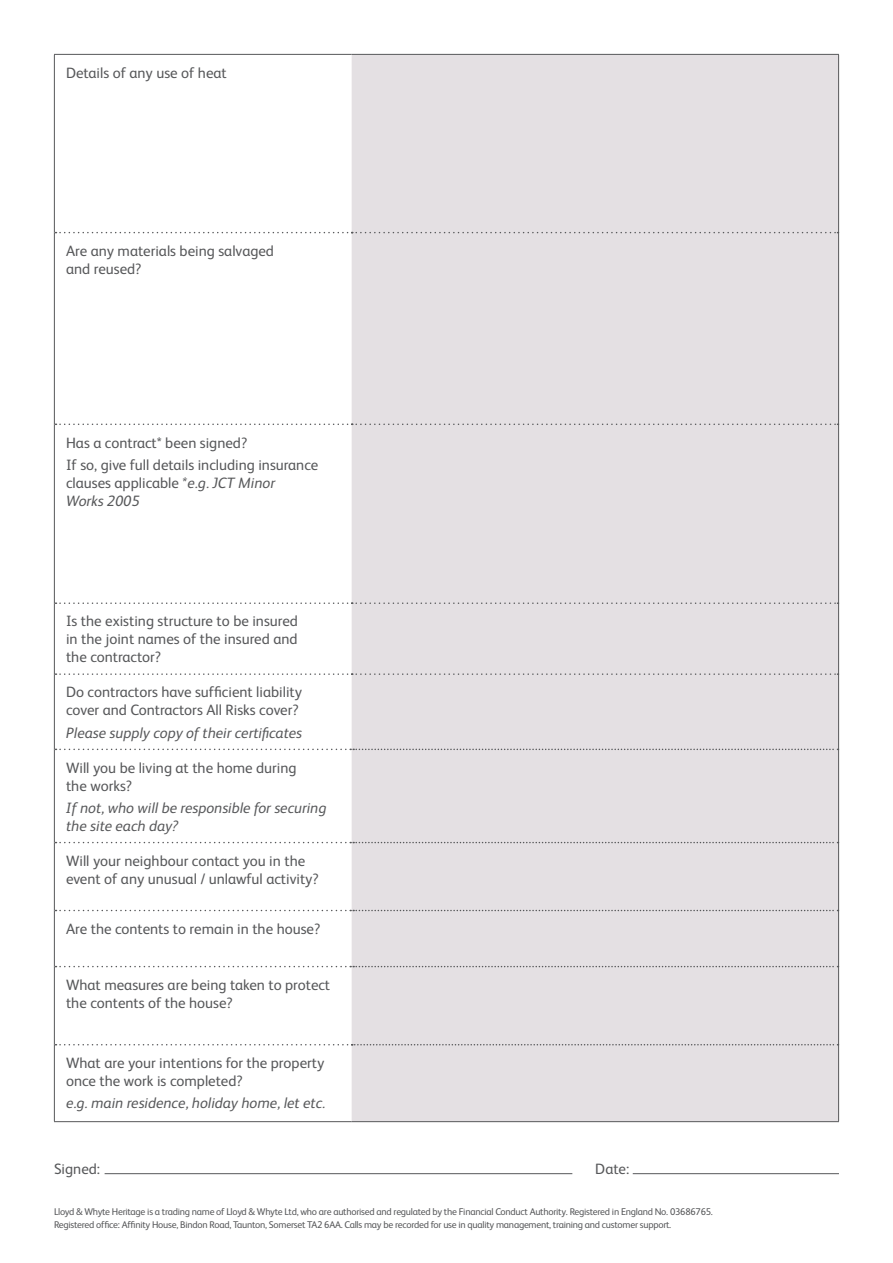
<style>
.page{position:relative;width:893px;height:1263px;background:#fff}
.page>*{position:absolute;margin:0;border:0;box-sizing:border-box;transform-origin:0 0}
.t1{font:15px/18px "FS Albert";color:#57585a}
.t2{font:italic 15px/18px "FS Albert";color:#57585a}
.t3{font:9.75px/12.8px "FS Albert";letter-spacing:-.025em;color:#57585a}
.s1{font-style:italic}
</style>
<div class="page">
<hr style="left:105px;top:1173px;width:467px;height:1px;background:#57585a">
<hr style="left:633px;top:1173px;width:206px;height:1px;background:#57585a">
<div style="left:352px;top:55px;width:486px;height:1066px;background:#e4e0e3"></div>
<hr style="left:54px;top:55px;width:1px;height:178px;background:#57585a">
<hr style="left:54px;top:233px;width:1px;height:191px;background:#57585a">
<hr style="left:54px;top:424px;width:1px;height:179px;background:#57585a">
<hr style="left:54px;top:603px;width:1px;height:71px;background:#57585a">
<hr style="left:54px;top:674px;width:1px;height:75px;background:#57585a">
<hr style="left:54px;top:749px;width:1px;height:93px;background:#57585a">
<hr style="left:54px;top:842px;width:1px;height:68px;background:#57585a">
<hr style="left:54px;top:910px;width:1px;height:56px;background:#57585a">
<hr style="left:54px;top:966px;width:1px;height:79px;background:#57585a">
<hr style="left:54px;top:1045px;width:1px;height:76px;background:#57585a">
<hr style="left:54px;top:1121px;width:298px;height:1px;background:#57585a">
<hr style="left:838px;top:55px;width:1px;height:178px;background:#57585a">
<hr style="left:838px;top:233px;width:1px;height:191px;background:#57585a">
<hr style="left:838px;top:424px;width:1px;height:179px;background:#57585a">
<hr style="left:838px;top:603px;width:1px;height:71px;background:#57585a">
<hr style="left:838px;top:674px;width:1px;height:75px;background:#57585a">
<hr style="left:838px;top:749px;width:1px;height:93px;background:#57585a">
<hr style="left:838px;top:842px;width:1px;height:68px;background:#57585a">
<hr style="left:838px;top:910px;width:1px;height:56px;background:#57585a">
<hr style="left:838px;top:966px;width:1px;height:79px;background:#57585a">
<hr style="left:838px;top:1045px;width:1px;height:76px;background:#57585a">
<svg style="left:56px;top:232px;width:782px;height:1px"></svg>
<svg style="left:56px;top:423px;width:782px;height:2px"></svg>
<svg style="left:56px;top:602px;width:782px;height:2px"></svg>
<svg style="left:56px;top:673px;width:782px;height:2px"></svg>
<svg style="left:56px;top:749px;width:782px;height:1px"></svg>
<svg style="left:56px;top:842px;width:782px;height:1px"></svg>
<svg style="left:56px;top:910px;width:782px;height:1px"></svg>
<svg style="left:56px;top:966px;width:782px;height:1px"></svg>
<svg style="left:56px;top:1044px;width:782px;height:1px"></svg>
<hr style="left:352px;top:1121px;width:487px;height:1px;background:#57585a">
<hr style="left:54px;top:54px;width:298px;height:1px;background:#57585a">
<hr style="left:352px;top:54px;width:487px;height:1px;background:#57585a">
<p class="t1" style="left:66px;top:63px;width:162px">Details of any use of heat</p>
<p class="t1" style="left:66px;top:241px;width:209px">Are any materials being salvaged and reused?</p>
<p class="t1" style="left:66px;top:433px;width:183px">Has a contract* been signed?</p>
<p class="t1" style="left:66px;top:455px;width:254px">If so, give full details including insurance clauses applicable <span class="s1">*e.g. JCT Minor<br>Works 2005</span></p>
<p class="t1" style="left:66px;top:612px;width:233px;text-align:justify">Is the existing structure to be insured in the joint names of the insured and the contractor?</p>
<p class="t1" style="left:66px;top:682px;width:238px">Do contractors have sufficient liability cover and Contractors All Risks cover?</p>
<p class="t2" style="left:66px;top:723px;width:237px">Please supply copy of their certificates</p>
<p class="t1" style="left:66px;top:758px;width:232px">Will you be living at the home during the works?</p>
<p class="t2" style="left:66px;top:798px;width:262px">If not, who will be responsible for securing the site each day?</p>
<p class="t1" style="left:66px;top:851px;width:254px">Will your neighbour contact you in the event of any unusual / unlawful activity?</p>
<p class="t1" style="left:66px;top:919px;width:256px">Are the contents to remain in the house?</p>
<p class="t1" style="left:66px;top:975px;width:266px">What measures are being taken to protect the contents of the house?</p>
<p class="t1" style="left:66px;top:1053px;width:260px">What are your intentions for the property once the work is completed?</p>
<p class="t2" style="left:66px;top:1093px;width:261px">e.g. main residence, holiday home, let etc.</p>
<p class="t1" style="left:54px;top:1159px;width:48px">Signed:</p>
<p class="t1" style="left:595px;top:1159px;width:35px">Date:</p>
<p class="t3" style="left:54px;top:1205px;width:660px">Lloyd &amp; Whyte Heritage is a trading name of Lloyd &amp; Whyte Ltd, who are authorised and regulated by the Financial Conduct Authority. Registered in England No. 03686765.<br>Registered office: Affinity House, Bindon Road, Taunton, Somerset TA2 6AA. Calls may be recorded for use in quality management, training and customer support.</p>
</div>
